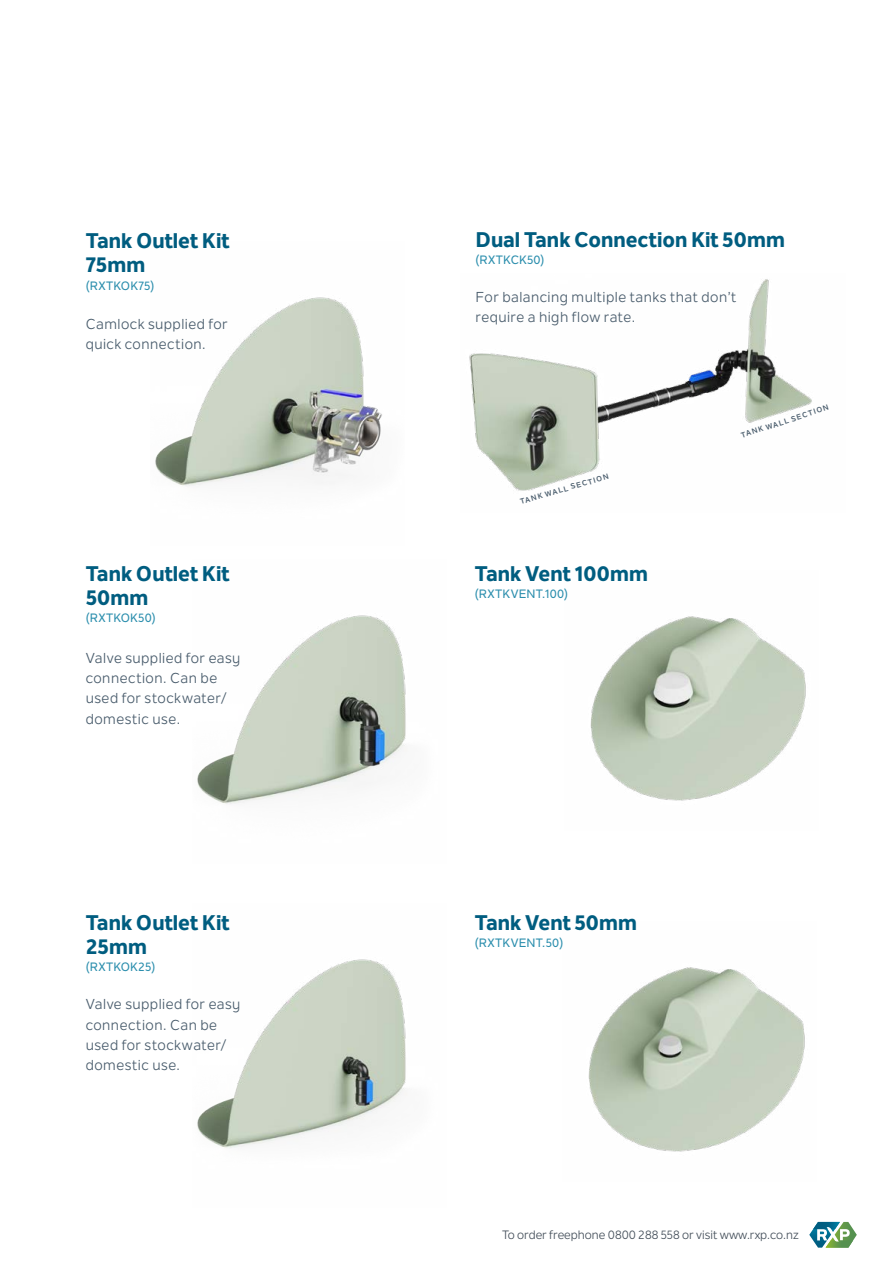
<style>
.page{position:relative;width:893px;height:1263px;background:#fff}
.page>*{position:absolute;margin:0;border:0;box-sizing:border-box;transform-origin:0 0}
.t1{font:800 21px/24px "Nolan Next";color:#005d80}
.t2{font:14.25px/20.2px "Nolan Next";letter-spacing:.03em;color:#495c6c}
.t3{font:500 12px "Nolan Next";letter-spacing:.02em;color:#2b8ead}
.t4{font:12px "Nolan Next";color:#444f5a}
.t5{font:700 7.5px "Nolan Next";color:#495c6c}
</style>
<div class="page">
<svg style="left:809px;top:1222px;width:48px;height:25px"></svg>
<img style="left:590px;top:616px;width:216px;height:185px">
<img style="left:588px;top:967px;width:217px;height:185px">
<img style="left:155px;top:297px;width:227px;height:189px">
<img style="left:197px;top:615px;width:210px;height:189px">
<img style="left:197px;top:959px;width:210px;height:189px">
<img style="left:469px;top:279px;width:343px;height:212px">
<h1 class="t1" style="left:86px;top:229px;width:145px">Tank Outlet Kit<br>75mm</h1>
<p class="t3" style="left:86px;top:278px;width:70px">(RXTKOK75)</p>
<p class="t2" style="left:86px;top:314px;width:144px">Camlock supplied for quick connection.</p>
<h1 class="t1" style="left:86px;top:561px;width:145px">Tank Outlet Kit<br>50mm</h1>
<p class="t3" style="left:86px;top:611px;width:72px">(RXTKOK50)</p>
<p class="t2" style="left:86px;top:648px;width:156px">Valve supplied for easy connection. Can be used for stockwater/ domestic use.</p>
<h1 class="t1" style="left:86px;top:910px;width:145px">Tank Outlet Kit<br>25mm</h1>
<p class="t3" style="left:86px;top:960px;width:71px">(RXTKOK25)</p>
<p class="t2" style="left:86px;top:994px;width:156px">Valve supplied for easy connection. Can be used for stockwater/ domestic use.</p>
<h1 class="t1" style="left:475px;top:227px;width:311px">Dual Tank Connection Kit 50mm</h1>
<p class="t3" style="left:475px;top:253px;width:71px">(RXTKCK50)</p>
<p class="t2" style="left:475px;top:287px;width:262px">For balancing multiple tanks that don’t require a high flow rate.</p>
<p class="t5" style="left:519px;top:497px;width:93px;rotate:-16deg">TANK WALL SECTION</p>
<h1 class="t1" style="left:475px;top:561px;width:175px">Tank Vent 100mm</h1>
<p class="t3" style="left:475px;top:587px;width:95px">(RXTKVENT.100)</p>
<p class="t5" style="left:740px;top:431px;width:93px;rotate:-18deg">TANK WALL SECTION</p>
<h1 class="t1" style="left:475px;top:910px;width:164px">Tank Vent 50mm</h1>
<p class="t3" style="left:475px;top:936px;width:90px">(RXTKVENT.50)</p>
<p class="t4" style="left:502px;top:1228px;width:298px">To order freephone 0800 288 558 or visit www.rxp.co.nz</p>
</div>
